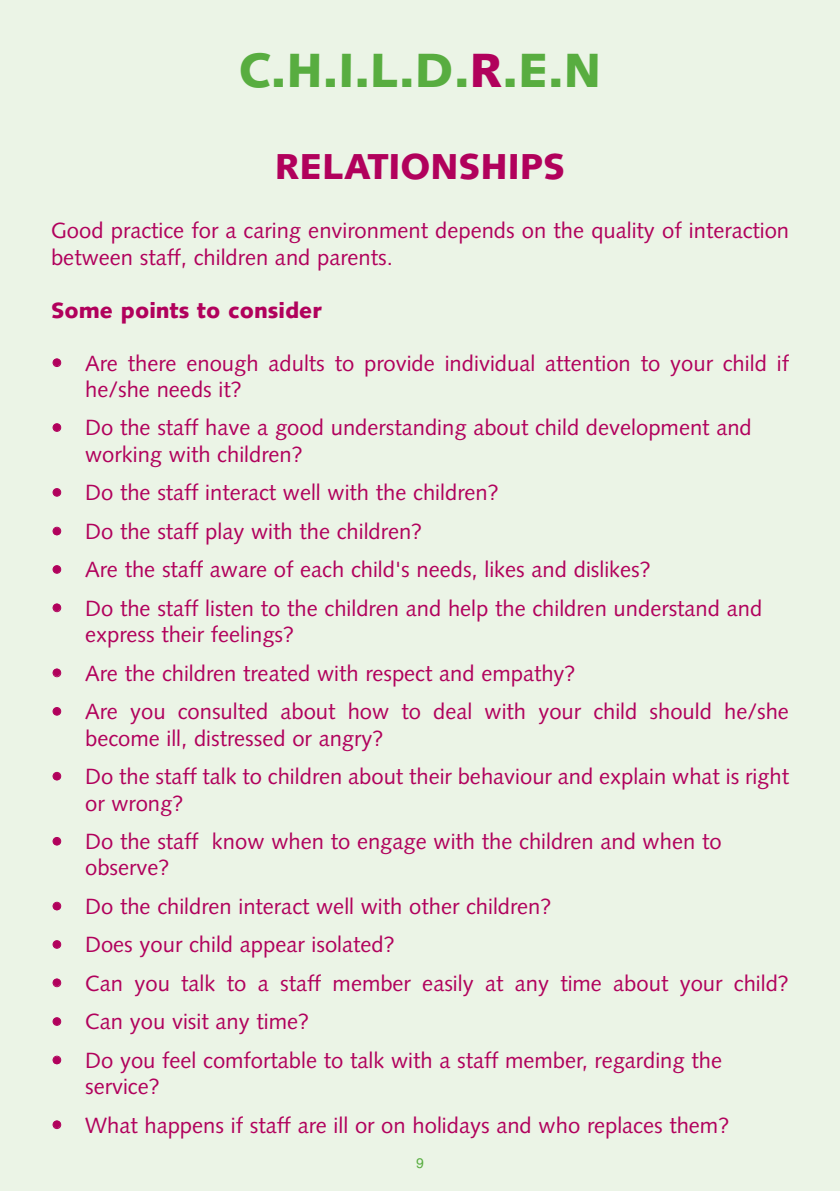
<style>
.page{position:relative;width:840px;height:1191px;background:#fff}
.page>*{position:absolute;margin:0;border:0;box-sizing:border-box;transform-origin:0 0}
.t1{font:900 48px "Syntax";color:#58ad40}
.t2{font:900 36px "Syntax";color:#b1015c}
.t3{font:22px/26.4px "Syntax";color:#b1015c}
.t4{font:900 22px "Syntax";color:#b1015c}
.t5{font:14px "Helvetica";color:#58ad40}
.s1{color:#b1015c}
</style>
<div class="page">
<div style="left:0;top:0;width:839px;height:1191px;background:#ebf4e6"></div>
<h1 class="t1" style="left:238px;top:51px;width:364px">C.H.I.L.D.<span class="s1">R</span>.E.N</h1>
<h2 class="t2" style="left:275px;top:152px;width:291px">RELATIONSHIPS</h2>
<p class="t3" style="left:51px;top:219px;width:739px">Good practice for a caring environment depends on the quality of interaction between staff, children and parents.</p>
<p class="t4" style="left:51px;top:301px;width:271px">Some points to consider</p>
<p class="t3" style="left:85px;top:352px;width:705px;text-indent:-34px">• Are there enough adults to provide individual attention to your child if he/she needs it?</p>
<p class="t3" style="left:85px;top:416px;width:667px;text-indent:-34px">• Do the staff have a good understanding about child development and working with children?</p>
<p class="t3" style="left:51px;top:481px;width:448px">• Do the staff interact well with the children?</p>
<p class="t3" style="left:51px;top:520px;width:372px">• Do the staff play with the children?</p>
<p class="t3" style="left:51px;top:558px;width:600px">• Are the staff aware of each child's needs, likes and dislikes?</p>
<p class="t3" style="left:85px;top:597px;width:678px;text-indent:-34px">• Do the staff listen to the children and help the children understand and express their feelings?</p>
<p class="t3" style="left:51px;top:662px;width:525px">• Are the children treated with respect and empathy?</p>
<p class="t3" style="left:85px;top:700px;width:705px;text-indent:-34px">• Are you consulted about how to deal with your child should he/she become ill, distressed or angry?</p>
<p class="t3" style="left:85px;top:765px;width:705px;text-indent:-34px">• Do the staff talk to children about their behaviour and explain what is right or wrong?</p>
<p class="t3" style="left:85px;top:830px;width:637px;text-indent:-34px">• Do the staff know when to engage with the children and when to observe?</p>
<p class="t3" style="left:51px;top:895px;width:501px">• Do the children interact well with other children?</p>
<p class="t3" style="left:51px;top:933px;width:344px">• Does your child appear isolated?</p>
<p class="t3" style="left:51px;top:972px;width:738px">• Can you talk to a staff member easily at any time about your child?</p>
<p class="t3" style="left:51px;top:1010px;width:259px">• Can you visit any time?</p>
<p class="t3" style="left:85px;top:1049px;width:638px;text-indent:-34px">• Do you feel comfortable to talk with a staff member, regarding the service?</p>
<p class="t3" style="left:51px;top:1113px;width:679px">• What happens if staff are ill or on holidays and who replaces them?</p>
<p class="t5" style="left:416px;top:1157px;width:9px">9</p>
</div>
